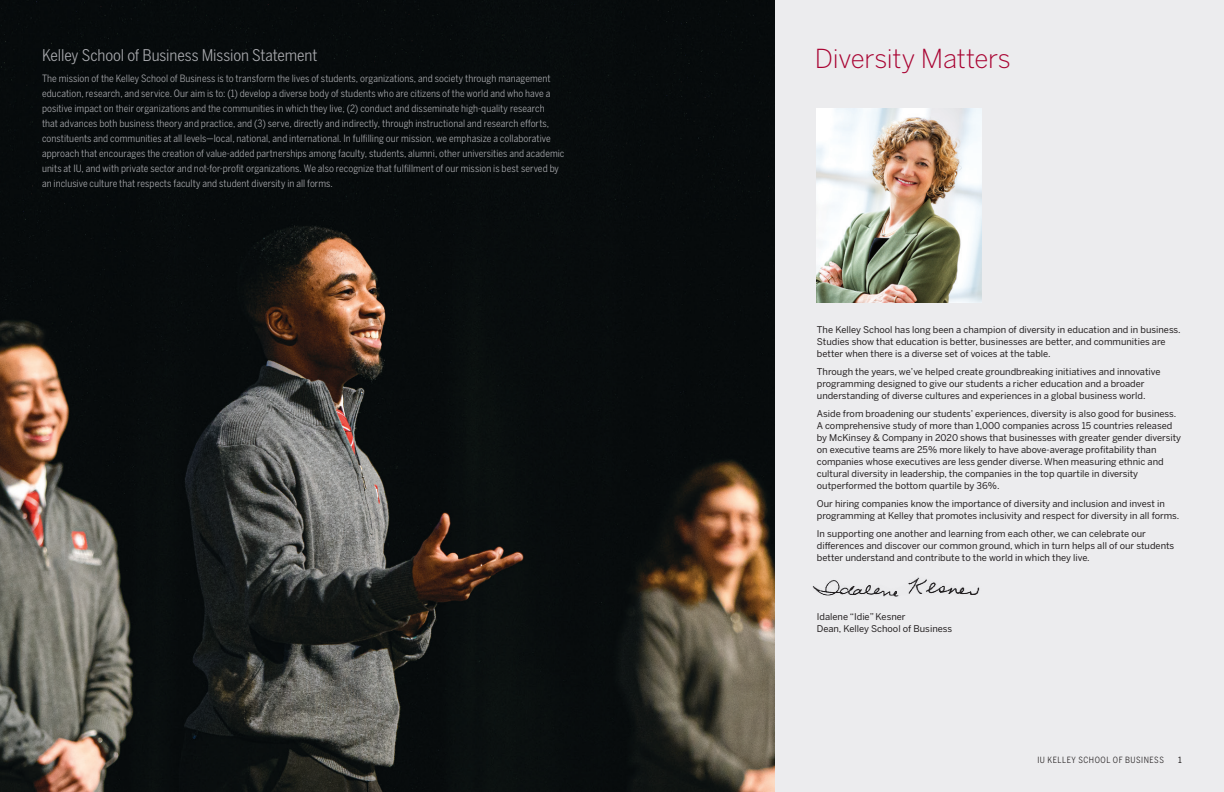
<style>
.page{position:relative;width:1224px;height:792px;background:#fff}
.page>*{position:absolute;margin:0;border:0;box-sizing:border-box;transform-origin:0 0}
.H2_-_main_DIV{font:300 26px "Benton Sans";letter-spacing:-.01em;color:#a90332}
.mission_statement_p{font:16px "Benton Sans Cond";letter-spacing:-.005em;color:#a8a9ad}
.mission_statement_p-2{font:10px/15px "Benton Sans Cond";letter-spacing:.005em;color:#a8a9ad}
.article_sm___sp_DIV{font:9.2px/12px "Benton Sans";color:#231f20}
.article_sm_-_no_inde{font:9.2px/12px "Benton Sans";color:#231f20}
.t1{font:8.5px "Benton Sans Cond";letter-spacing:.06em;color:#231f20}
.t2{font:8.5px "Benton Sans";color:#231f20}
</style>
<div class="page">
<div style="left:774px;top:0;width:450px;height:792px;background:#ececee"></div>
<img style="left:0;top:0;width:612px;height:792px">
<img style="left:817px;top:108px;width:164px;height:195px">
<img style="left:812px;top:577px;width:168px;height:20px">
<img style="left:612px;top:0;width:163px;height:792px">
<p class="mission_statement_p" style="left:42px;top:45px;width:277px">Kelley School of Business Mission Statement</p>
<p class="mission_statement_p-2" style="left:42px;top:70px;width:524px">The mission of the Kelley School of Business is to transform the lives of students, organizations, and society through management education, research, and service. Our aim is to: (1) develop a diverse body of students who are citizens of the world and who have a positive impact on their organizations and the communities in which they live, (2) conduct and disseminate high-quality research<br>that advances both business theory and practice, and (3) serve, directly and indirectly, through instructional and research efforts, constituents and communities at all levels—local, national, and international. In fulfilling our mission, we emphasize a collaborative approach that encourages the creation of value-added partnerships among faculty, students, alumni, other universities and academic units at IU, and with private sector and not-for-profit organizations. We also recognize that fulfillment of our mission is best served by an inclusive culture that respects faculty and student diversity in all forms.</p>
<h2 class="H2_-_main_DIV" style="left:815px;top:44px;width:198px">Diversity Matters</h2>
<p class="article_sm_-_no_inde" style="left:817px;top:324px;width:365px">The Kelley School has long been a champion of diversity in education and in business.<br>Studies show that education is better, businesses are better, and communities are better when there is a diverse set of voices at the table.</p>
<p class="article_sm___sp_DIV" style="left:817px;top:366px;width:345px">Through the years, we’ve helped create groundbreaking initiatives and innovative programming designed to give our students a richer education and a broader understanding of diverse cultures and experiences in a global business world.</p>
<p class="article_sm___sp_DIV" style="left:817px;top:408px;width:366px">Aside from broadening our students’ experiences, diversity is also good for business.<br>A comprehensive study of more than 1,000 companies across 15 countries released by McKinsey &amp; Company in 2020 shows that businesses with greater gender diversity on executive teams are 25% more likely to have above-average profitability than companies whose executives are less gender diverse. When measuring ethnic and cultural diversity in leadership, the companies in the top quartile in diversity outperformed the bottom quartile by 36%.</p>
<p class="article_sm___sp_DIV" style="left:817px;top:498px;width:364px">Our hiring companies know the importance of diversity and inclusion and invest in programming at Kelley that promotes inclusivity and respect for diversity in all forms.</p>
<p class="article_sm___sp_DIV" style="left:817px;top:528px;width:359px">In supporting one another and learning from each other, we can celebrate our differences and discover our common ground, which in turn helps all of our students better understand and contribute to the world in which they live.</p>
<p class="article_sm_-_no_inde" style="left:817px;top:611px;width:90px">Idalene “Idie” Kesner</p>
<p class="article_sm_-_no_inde" style="left:817px;top:623px;width:137px">Dean, Kelley School of Business</p>
<p class="t1" style="left:1037px;top:755px;width:128px">IU KELLEY SCHOOL OF BUSINESS</p>
<p class="t2" style="left:1178px;top:754px;width:5px">1</p>
</div>
